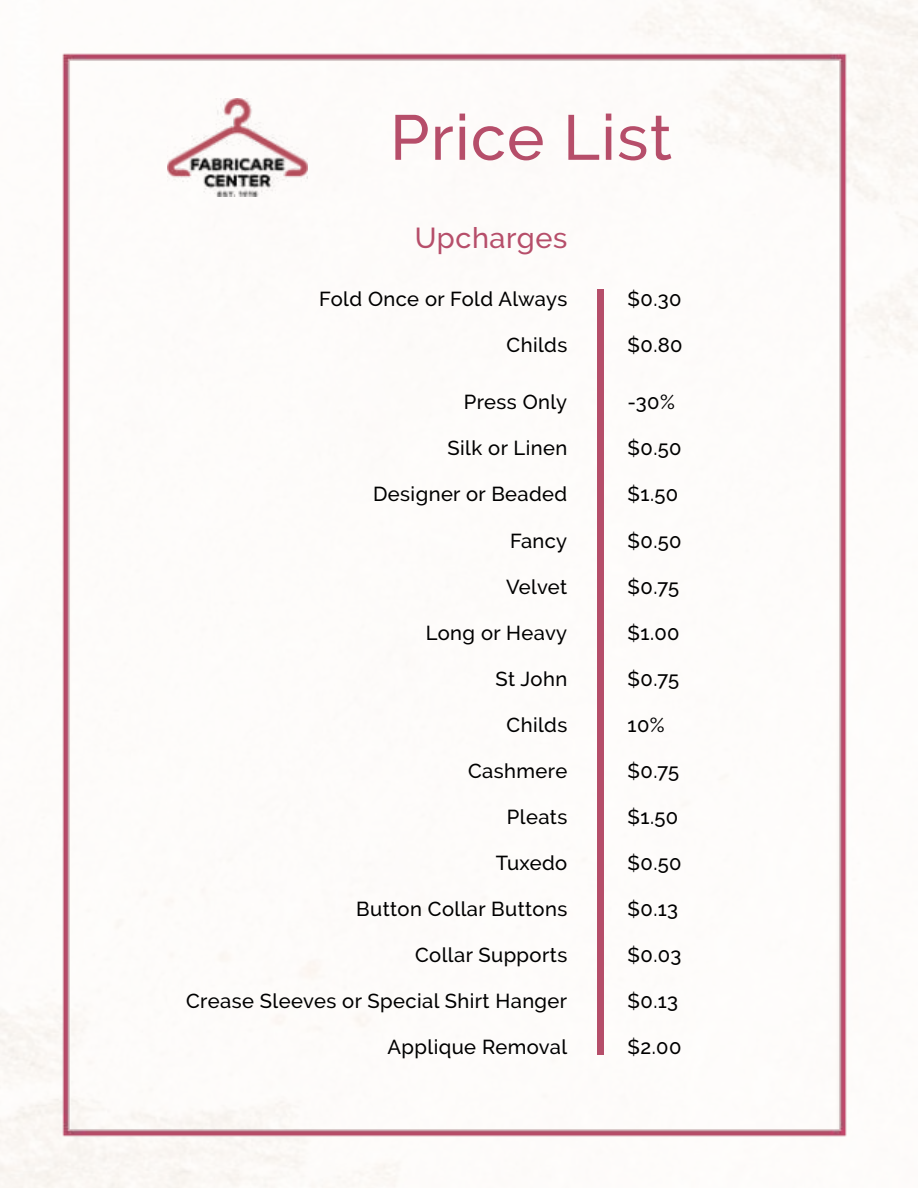
<style>
.page{position:relative;width:918px;height:1188px;background:#fff}
.page>*{position:absolute;margin:0;border:0;box-sizing:border-box;transform-origin:0 0}
.t1{font:500 63.3px "Raleway";letter-spacing:.02em;color:#b64e6a}
.t2{font:500 28.8px "Raleway";letter-spacing:.02em;color:#b64e6a}
.t3{font:500 20.1px "Raleway";letter-spacing:.02em;color:#000}
</style>
<div class="page">
<img style="left:63px;top:53px;width:783px;height:1083px">
<div style="left:597px;top:289px;width:7px;height:766px;background:#b54e6a"></div>
<img style="left:167px;top:98px;width:140px;height:99px">
<h1 class="t1" style="left:390px;top:100px;width:284px">Price List</h1>
<h2 class="t2" style="left:415px;top:221px;width:154px">Upcharges</h2>
<p class="t3" style="left:319px;top:287px;width:250px">Fold Once or Fold Always</p>
<p class="t3" style="left:507px;top:333px;width:62px">Childs</p>
<p class="t3" style="left:464px;top:390px;width:105px">Press Only</p>
<p class="t3" style="left:448px;top:437px;width:121px">Silk or Linen</p>
<p class="t3" style="left:373px;top:483px;width:196px">Designer or Beaded</p>
<p class="t3" style="left:510px;top:529px;width:59px">Fancy</p>
<p class="t3" style="left:506px;top:575px;width:63px">Velvet</p>
<p class="t3" style="left:426px;top:621px;width:143px">Long or Heavy</p>
<p class="t3" style="left:496px;top:667px;width:73px">St John</p>
<p class="t3" style="left:507px;top:713px;width:62px">Childs</p>
<p class="t3" style="left:468px;top:759px;width:101px">Cashmere</p>
<p class="t3" style="left:507px;top:805px;width:62px">Pleats</p>
<p class="t3" style="left:496px;top:851px;width:73px">Tuxedo</p>
<p class="t3" style="left:356px;top:897px;width:213px">Button Collar Buttons</p>
<p class="t3" style="left:415px;top:943px;width:154px">Collar Supports</p>
<p class="t3" style="left:186px;top:989px;width:383px">Crease Sleeves or Special Shirt Hanger</p>
<p class="t3" style="left:388px;top:1035px;width:181px">Applique Removal</p>
<p class="t3" style="left:628px;top:287px;width:55px">$0.30</p>
<p class="t3" style="left:628px;top:333px;width:57px">$0.80</p>
<p class="t3" style="left:628px;top:390px;width:49px">-30%</p>
<p class="t3" style="left:628px;top:437px;width:56px">$0.50</p>
<p class="t3" style="left:628px;top:483px;width:52px">$1.50</p>
<p class="t3" style="left:628px;top:529px;width:56px">$0.50</p>
<p class="t3" style="left:628px;top:575px;width:53px">$0.75</p>
<p class="t3" style="left:628px;top:621px;width:54px">$1.00</p>
<p class="t3" style="left:628px;top:667px;width:53px">$0.75</p>
<p class="t3" style="left:628px;top:713px;width:39px">10%</p>
<p class="t3" style="left:628px;top:759px;width:53px">$0.75</p>
<p class="t3" style="left:628px;top:805px;width:52px">$1.50</p>
<p class="t3" style="left:628px;top:851px;width:56px">$0.50</p>
<p class="t3" style="left:628px;top:897px;width:52px">$0.13</p>
<p class="t3" style="left:628px;top:943px;width:55px">$0.03</p>
<p class="t3" style="left:628px;top:989px;width:52px">$0.13</p>
<p class="t3" style="left:628px;top:1035px;width:55px">$2.00</p>
</div>
